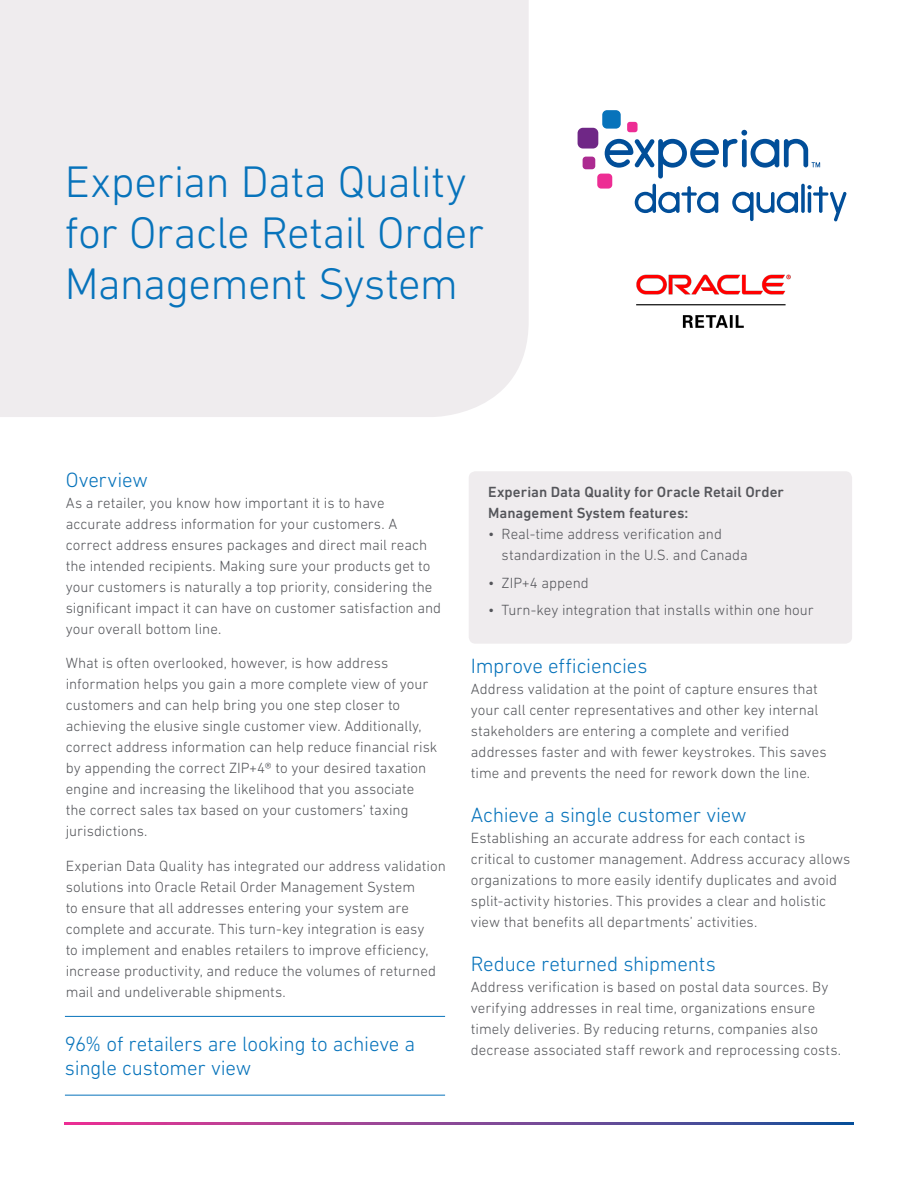
<style>
.page{position:relative;width:918px;height:1188px;background:#fff}
.page>*{position:absolute;margin:0;border:0;box-sizing:border-box;transform-origin:0 0}
.Title_heading_30_34{font:300 45px/51px "DIN Next W1 G";letter-spacing:-.015em;color:#0773bb}
.Headline_14_16{font:300 21px "DIN Next W1 G";letter-spacing:-.01em;color:#0773bb}
.Quote_A_14_16{font:300 21px/24px "DIN Next W1 G";letter-spacing:-.01em;color:#0773bb}
.Body_text_10_14{font:300 15px/21px "DIN Next W1 G";color:#54555a}
.Subhead_10_14{font:500 15px/21px "DIN Next W1 G";letter-spacing:.005em;color:#54555a}
</style>
<div class="page">
<hr style="left:65px;top:1123px;width:789px;height:1px;background:#094e99">
<div style="left:602px;top:110px;width:19px;height:19px;background:#0773bb;border-radius:5px"></div>
<div style="left:578px;top:128px;width:20px;height:21px;background:#6f2786;border-radius:5px"></div>
<div style="left:583px;top:157px;width:12px;height:12px;background:#ac2b91;border-radius:3px"></div>
<div style="left:597px;top:174px;width:15px;height:15px;background:#ed2d94;border-radius:4px"></div>
<div style="left:627px;top:122px;width:11px;height:10px;background:#ed2d94;border-radius:3px"></div>
<svg style="left:605px;top:130px;width:241px;height:91px"></svg>
<div style="left:469px;top:471px;width:383px;height:173px;background:#efecee;border-radius:7px"></div>
<div style="left:0;top:0;width:529px;height:417px;background:#efecee"></div>
<svg style="left:65px;top:1123px;width:767px;height:1px"></svg>
<img style="left:636px;top:274px;width:155px;height:54px">
<hr style="left:65px;top:1016px;width:380px;height:1px;background:#0773bb">
<hr style="left:65px;top:1095px;width:380px;height:1px;background:#0773bb">
<p class="Title_heading_30_34" style="left:65px;top:156px;width:421px">Experian Data Quality for Oracle Retail Order<br>Management System</p>
<p class="Headline_14_16" style="left:66px;top:467px;width:84px">Overview</p>
<p class="Body_text_10_14" style="left:66px;top:492px;width:377px">As a retailer, you know how important it is to have accurate address information for your customers. A correct address ensures packages and direct mail reach the intended recipients. Making sure your products get to your customers is naturally a top priority, considering the significant impact it can have on customer satisfaction and your overall bottom line.</p>
<p class="Body_text_10_14" style="left:66px;top:652px;width:373px">What is often overlooked, however, is how address information helps you gain a more complete view of your customers and can help bring you one step closer to achieving the elusive single customer view. Additionally, correct address information can help reduce financial risk by appending the correct ZIP+4® to your desired taxation engine and increasing the likelihood that you associate the correct sales tax based on your customers’ taxing jurisdictions.</p>
<p class="Body_text_10_14" style="left:66px;top:855px;width:382px">Experian Data Quality has integrated our address validation solutions into Oracle Retail Order Management System<br>to ensure that all addresses entering your system are complete and accurate. This turn-key integration is easy<br>to implement and enables retailers to improve efficiency, increase productivity, and reduce the volumes of returned mail and undeliverable shipments.</p>
<p class="Quote_A_14_16" style="left:65px;top:1031px;width:352px">96% of retailers are looking to achieve a single customer view</p>
<p class="Subhead_10_14" style="left:488px;top:481px;width:297px">Experian Data Quality for Oracle Retail Order<br>Management System features:</p>
<p class="Body_text_10_14" style="left:502px;top:523px;width:248px;text-indent:-14px">• Real-time address verification and standardization in the U.S. and Canada</p>
<p class="Body_text_10_14" style="left:488px;top:572px;width:102px">• ZIP+4 append</p>
<p class="Body_text_10_14" style="left:488px;top:600px;width:327px">• Turn-key integration that installs within one hour</p>
<p class="Headline_14_16" style="left:471px;top:653px;width:178px">Improve efficiencies</p>
<p class="Body_text_10_14" style="left:471px;top:678px;width:357px">Address validation at the point of capture ensures that your call center representatives and other key internal stakeholders are entering a complete and verified addresses faster and with fewer keystrokes. This saves time and prevents the need for rework down the line.</p>
<p class="Headline_14_16" style="left:471px;top:803px;width:277px">Achieve a single customer view</p>
<p class="Body_text_10_14" style="left:471px;top:827px;width:381px">Establishing an accurate address for each contact is critical to customer management. Address accuracy allows organizations to more easily identify duplicates and avoid split-activity histories. This provides a clear and holistic view that benefits all departments’ activities.</p>
<p class="Headline_14_16" style="left:471px;top:952px;width:246px">Reduce returned shipments</p>
<p class="Body_text_10_14" style="left:471px;top:976px;width:372px">Address verification is based on postal data sources. By verifying addresses in real time, organizations ensure timely deliveries. By reducing returns, companies also decrease associated staff rework and reprocessing costs.</p>
</div>
